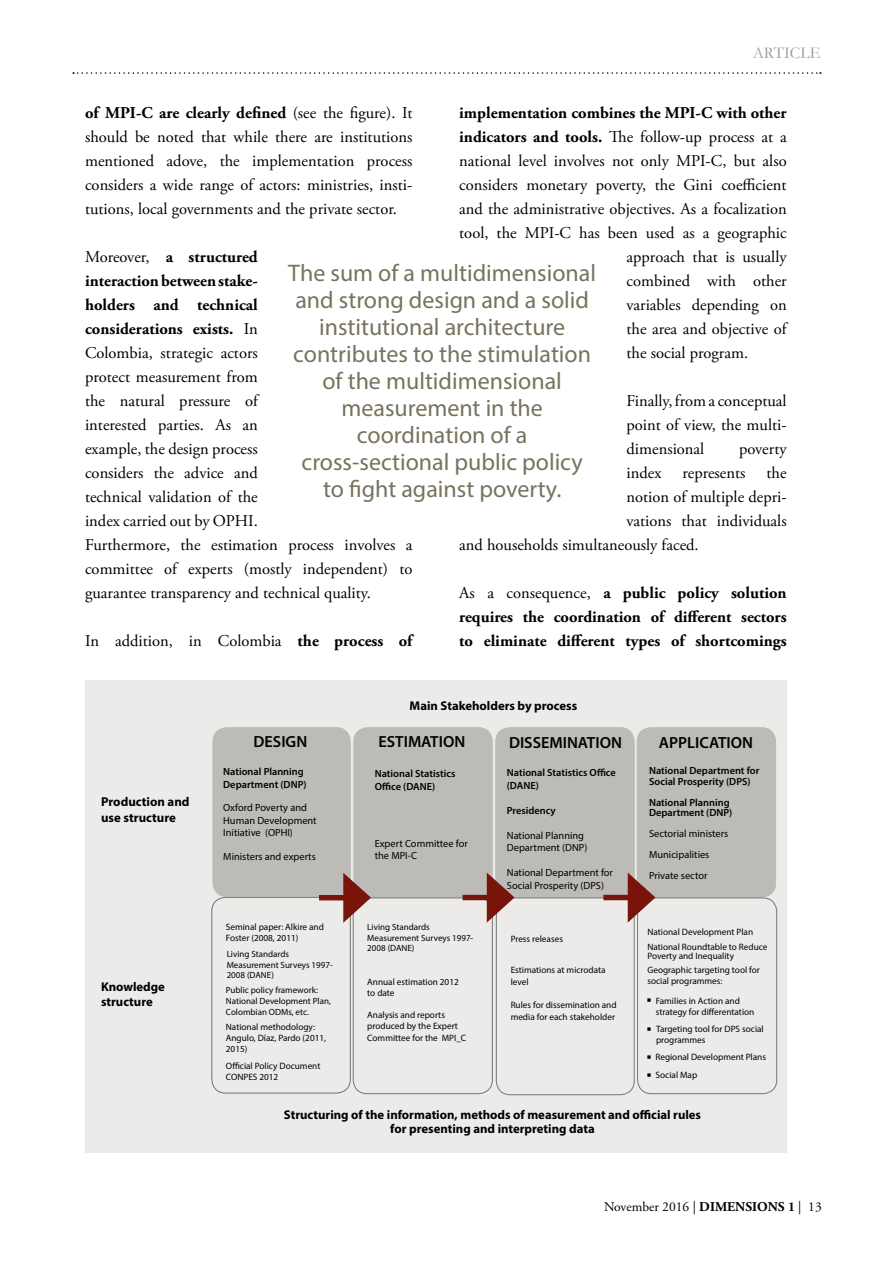
<style>
.page{position:relative;width:893px;height:1263px;background:#fff}
.page>*{position:absolute;margin:0;border:0;box-sizing:border-box;transform-origin:0 0}
.t1{font:92.4px "Minion Pro";color:#78140a}
.t2{font:24px/27px "Myriad Pro";color:#77735e;text-align:center}
.t3{font:16.5px/24px "Adobe Garamond Pro";color:#000;text-align:justify}
.t4{font:700 16.5px/24px "Adobe Garamond Pro";color:#000;text-align:justify}
.t5{font:16.5px "Garamond";color:#9f9c95}
.t6{font:600 16.2px "Myriad Pro";color:#000}
.t7{font:13.5px "Adobe Garamond Pro";color:#000}
.t8{font:700 12.9px/15.5px "Myriad Pro";color:#000}
.t9{font:700 12.75px/15.3px "Myriad Pro";color:#000}
.t10{font:10.35px/12.5px "Myriad Pro";color:#000}
.t11{font:600 10.35px/12.5px "Myriad Pro";color:#000}
.t12{font:9.3px/11.1px "Myriad Pro";color:#000}
.t13{font:9px/10.8px "Myriad Pro";color:#000}
.s1{font-weight:700}
.s2{font-weight:400}
.s3{font-family:"Minion Pro";font-size:11.55px}
</style>
<div class="page">
<svg style="left:73px;top:72px;width:748px;height:2px"></svg>
<div style="left:85px;top:680px;width:702px;height:472px;background:#ecebea"></div>
<div style="left:213px;top:728px;width:137px;height:168px;background:#bdbbb7;border-radius:14px"></div>
<div style="left:213px;top:727px;width:138px;height:170px;border:1px solid #9f9c95;border-radius:14px"></div>
<div style="left:354px;top:728px;width:138px;height:169px;background:#bdbbb7;border-radius:14px"></div>
<div style="left:354px;top:727px;width:139px;height:170px;border:1px solid #9f9c95;border-radius:14px"></div>
<div style="left:496px;top:728px;width:138px;height:169px;background:#bdbbb7;border-radius:14px"></div>
<div style="left:495px;top:727px;width:139px;height:170px;border:1px solid #9f9c95;border-radius:14px"></div>
<div style="left:637px;top:728px;width:139px;height:169px;background:#bdbbb7;border-radius:14px"></div>
<div style="left:637px;top:727px;width:139px;height:170px;border:1px solid #9f9c95;border-radius:14px"></div>
<div style="left:353px;top:898px;width:139px;height:196px;border:1px solid #000;border-radius:14px"></div>
<div style="left:496px;top:898px;width:138px;height:197px;border:1px solid #000;border-radius:14px"></div>
<div style="left:637px;top:898px;width:140px;height:196px;border:1px solid #000;border-radius:14px"></div>
<p class="t5" style="left:753px;top:42px;width:70px">ARTICLE</p>
<p class="t3" style="left:85px;top:102px;width:329px"><span class="s1">of MPI-C are clearly defined</span> (see the figure). It should be noted that while there are institutions mentioned adove, the implementation process considers a wide range of actors: ministries, insti&shy;tutions, local governments and the private sector.</p>
<p class="t3" style="left:85px;top:246px;width:329px;text-align:left">Moreover, <span class="s1">a structured<br>interaction between stake-<br>holders and technical<br>considerations exists.</span> In<br>Colombia, strategic actors<br>protect measurement from<br>the natural pressure of<br>interested parties. As an<br>example, the design process<br>considers the advice and<br>technical validation of the<br>index carried out by OPHI.<br>Furthermore, the estimation process involves a committee of experts (mostly independent) to guarantee transparency and technical quality.</p>
<p class="t3" style="left:85px;top:630px;width:329px">In addition, in Colombia <span class="s1">the process of</span></p>
<p class="t4" style="left:459px;top:101px;width:329px">implementation combines the MPI-C with other</p>
<p class="t3" style="left:459px;top:126px;width:329px"><span class="s1">indicators and tools.</span> The follow-up process at a</p>
<p class="t3" style="left:459px;top:150px;width:329px">national level involves not only MPI-C, but also</p>
<p class="t3" style="left:459px;top:174px;width:329px">considers monetary poverty, the Gini coefficient</p>
<p class="t3" style="left:459px;top:198px;width:329px">and the administrative objectives. As a focalization</p>
<p class="t3" style="left:459px;top:222px;width:329px">tool, the MPI-C has been used as a geographic</p>
<p class="t3" style="left:627px;top:246px;width:162px">approach that is usually</p>
<p class="t3" style="left:627px;top:270px;width:162px">combined with other</p>
<p class="t3" style="left:627px;top:294px;width:162px">variables depending on</p>
<p class="t3" style="left:627px;top:318px;width:162px">the area and objective of</p>
<p class="t3" style="left:627px;top:342px;width:123px">the social program.</p>
<p class="t3" style="left:627px;top:390px;width:162px">Finally, from a conceptual point of view, the multi&shy;dimensional</p>
<p class="t2" style="left:288px;top:259px;width:309px">The sum of a multidimensional and strong design and a solid institutional architecture contributes to the stimulation of the multidimensional measurement in the coordination of a cross-sectional public policy to fight against poverty.</p>
<p class="t3" style="left:739px;top:438px;width:49px">poverty</p>
<p class="t3" style="left:627px;top:462px;width:36px">index</p>
<p class="t3" style="left:683px;top:462px;width:64px">represents</p>
<p class="t3" style="left:767px;top:462px;width:22px">the</p>
<p class="t3" style="left:627px;top:486px;width:161px">notion of multiple depri-</p>
<p class="t3" style="left:627px;top:510px;width:162px">vations that individuals</p>
<p class="t3" style="left:459px;top:534px;width:241px">and households simultaneously faced.</p>
<p class="t4" style="left:459px;top:581px;width:329px"><span class="s2">As a consequence,</span> a public policy solution requires the coordination of different sectors to eliminate different types of shortcomings</p>
<p class="t8" style="left:101px;top:794px;width:90px">Production and use structure</p>
<p class="t9" style="left:101px;top:978px;width:65px">Knowledge structure</p>
<p class="t9" style="left:410px;top:698px;width:169px">Main Stakeholders by process</p>
<p class="t6" style="left:254px;top:732px;width:55px">DESIGN</p>
<p class="t11" style="left:223px;top:765px;width:85px">National Planning<br>Department (DNP)</p>
<p class="t10" style="left:223px;top:801px;width:95px">Oxford Poverty and<br>Human Development<br>Initiative (OPHI)</p>
<p class="t10" style="left:223px;top:850px;width:94px">Ministers and experts</p>
<p class="t6" style="left:379px;top:732px;width:88px">ESTIMATION</p>
<p class="t11" style="left:375px;top:767px;width:82px">National Statistics<br>Office (DANE)</p>
<p class="t6" style="left:509px;top:732px;width:114px">DISSEMINATION</p>
<p class="t11" style="left:507px;top:766px;width:111px">National Statistics Office (DANE)</p>
<p class="t11" style="left:507px;top:804px;width:50px">Presidency</p>
<p class="t10" style="left:507px;top:829px;width:82px">National Planning<br>Department (DNP)</p>
<p class="t10" style="left:507px;top:866px;width:108px">National Department for<br>Social Prosperity (DPS)</p>
<p class="t6" style="left:659px;top:732px;width:96px">APPLICATION</p>
<p class="t11" style="left:649px;top:765px;width:112px;line-height:10.5px">National Department for<br>Social Prosperity (DPS)</p>
<p class="t11" style="left:649px;top:797px;width:85px;line-height:10.5px">National Planning<br>Department (DNP)</p>
<p class="t10" style="left:649px;top:823px;width:81px;line-height:20.9px">Sectorial ministers<br>Municipalities<br>Private sector</p>
<p class="t10" style="left:375px;top:837px;width:95px">Expert Committee for the MPI-C</p>
<h1 class="t1" style="left:316px;top:829px;width:344px">→→→</h1>
<p class="t13" style="left:367px;top:921px;width:108px">Living Standards<br>Measurement Surveys 1997-<br>2008 (DANE)</p>
<p class="t12" style="left:367px;top:976px;width:93px">Annual estimation 2012 to date</p>
<p class="t12" style="left:367px;top:1009px;width:101px">Analysis and reports produced by the Expert<br>Committee for the MPI_C</p>
<p class="t12" style="left:226px;top:921px;width:100px">Seminal paper: Alkire and<br>Foster (2008, 2011)</p>
<p class="t13" style="left:227px;top:948px;width:108px">Living Standards<br>Measurement Surveys 1997-<br>2008 (DANE)</p>
<p class="t13" style="left:226px;top:984px;width:107px">Public policy framework:<br>National Development Plan,<br>Colombian ODMs, etc.</p>
<p class="t12" style="left:226px;top:1021px;width:102px">National methodology:<br>Angulo, Díaz, Pardo (2011,<br>2015)</p>
<p class="t12" style="left:226px;top:1060px;width:96px">Official Policy Document<br>CONPES 2012</p>
<p class="t12" style="left:647px;top:925px;width:122px;line-height:14.4px">National Development Plan<br>National Roundtable to Reduce</p>
<p class="t12" style="left:647px;top:949px;width:114px;line-height:14px">Poverty and Inequality<br>Geographic targeting tool for</p>
<p class="t12" style="left:647px;top:976px;width:76px">social programmes:</p>
<p class="t12" style="left:656px;top:995px;width:100px;text-indent:-9px"><sup>■</sup> Families in Action and strategy for differentation</p>
<p class="t12" style="left:656px;top:1023px;width:109px;text-indent:-9px"><span class="s3">■</span> Targeting tool for DPS social programmes</p>
<p class="t12" style="left:647px;top:1051px;width:121px"><span class="s3">■</span> Regional Development Plans</p>
<p class="t12" style="left:647px;top:1069px;width:52px"><span class="s3">■</span> Social Map</p>
<p class="t12" style="left:511px;top:933px;width:54px">Press releases</p>
<p class="t12" style="left:511px;top:964px;width:97px">Estimations at microdata level</p>
<p class="t12" style="left:511px;top:1000px;width:107px">Rules for dissemination and media for each stakeholder</p>
<p class="t9" style="left:284px;top:1108px;width:419px;line-height:13.5px;text-align:center">Structuring of the information, methods of measurement and official rules for presenting and interpreting data</p>
<p class="t7" style="left:604px;top:1199px;width:219px">November 2016 | <span class="s1">DIMENSIONS 1</span> | 13</p>
</div>
